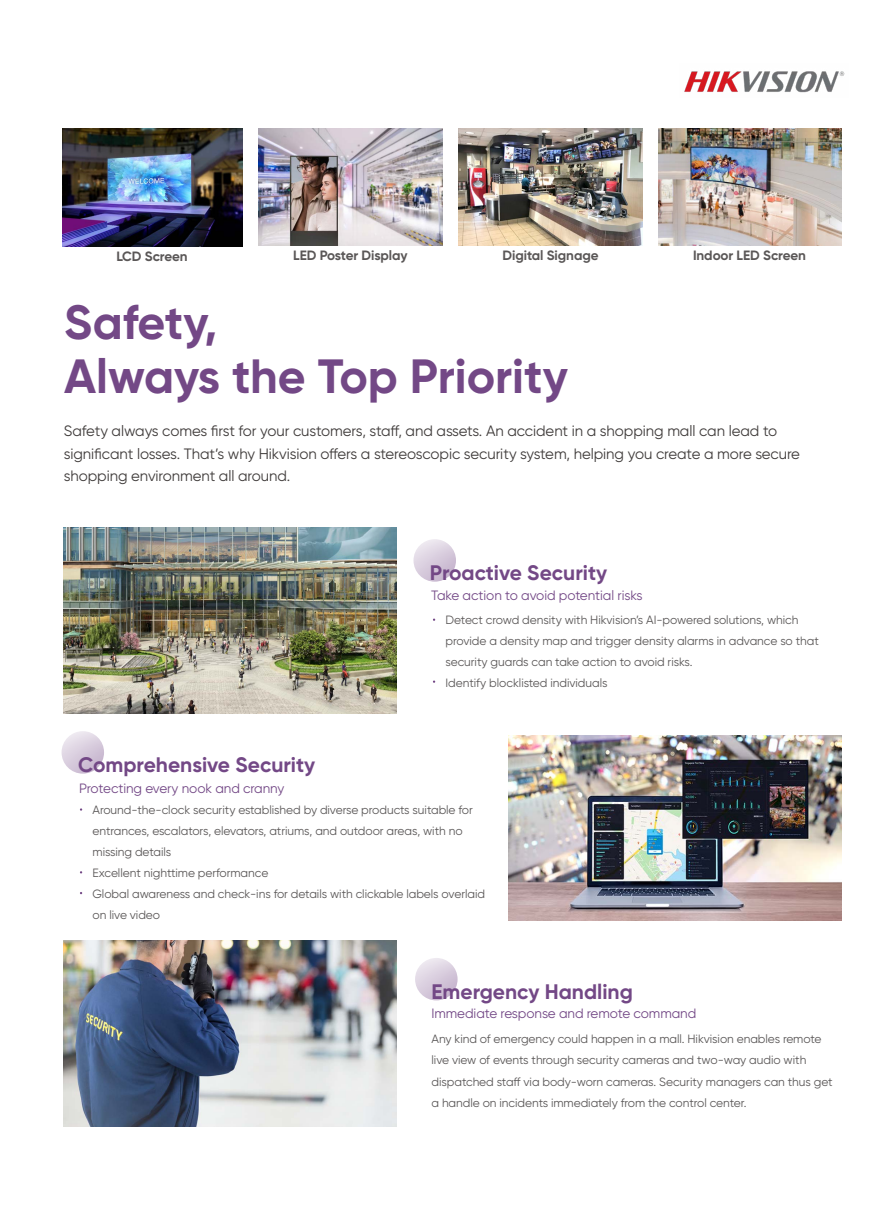
<style>
.page{position:relative;width:893px;height:1212px;background:#fff}
.page>*{position:absolute;margin:0;border:0;box-sizing:border-box;transform-origin:0 0}
.t1{font:700 48px/54px "Gilroy";color:#734886}
.t2{font:700 21px "Gilroy";color:#734886}
.t3{font:15px/22.5px "Gilroy";letter-spacing:-.005em;color:#3f3b3a}
.t4{font:13.5px "Gilroy";letter-spacing:-.005em;color:#734886}
.t5{font:700 13.5px "Gilroy";letter-spacing:-.005em;color:#5a5757}
.t6{font:12px/21px "Gilroy";letter-spacing:-.005em;color:#5a5757}
</style>
<div class="page">
<svg style="left:413px;top:539px;width:43px;height:43px"></svg>
<svg style="left:62px;top:731px;width:42px;height:43px"></svg>
<svg style="left:415px;top:958px;width:43px;height:42px"></svg>
<img style="left:64px;top:528px;width:333px;height:185px">
<img style="left:509px;top:735px;width:333px;height:186px">
<img style="left:64px;top:941px;width:333px;height:185px">
<img style="left:62px;top:128px;width:181px;height:118px">
<img style="left:258px;top:128px;width:184px;height:117px">
<img style="left:458px;top:128px;width:184px;height:117px">
<img style="left:658px;top:128px;width:184px;height:117px">
<img style="left:684px;top:71px;width:161px;height:22px">
<p class="t5" style="left:116px;top:248px;width:73px">LCD Screen</p>
<p class="t5" style="left:293px;top:247px;width:116px">LED Poster Display</p>
<p class="t5" style="left:503px;top:247px;width:98px">Digital Signage</p>
<p class="t5" style="left:693px;top:247px;width:114px">Indoor LED Screen</p>
<h1 class="t1" style="left:64px;top:295px;width:505px">Safety,<br>Always the Top Priority</h1>
<p class="t3" style="left:64px;top:420px;width:738px">Safety always comes first for your customers, staff, and assets. An accident in a shopping mall can lead to significant losses. That’s why Hikvision offers a stereoscopic security system, helping you create a more secure shopping environment all around.</p>
<h2 class="t2" style="left:430px;top:560px;width:179px">Proactive Security</h2>
<p class="t4" style="left:431px;top:586px;width:213px">Take action to avoid potential risks</p>
<h2 class="t2" style="left:78px;top:752px;width:239px">Comprehensive Security</h2>
<p class="t4" style="left:79px;top:779px;width:207px">Protecting every nook and cranny</p>
<p class="t6" style="left:446px;top:609px;width:375px">Detect crowd density with Hikvision’s AI-powered solutions, which provide a density map and trigger density alarms in advance so that security guards can take action to avoid risks.<br>Identify blocklisted individuals</p>
<p class="t6" style="left:93px;top:799px;width:394px">Around-the-clock security established by diverse products suitable for entrances, escalators, elevators, atriums, and outdoor areas, with no missing details<br>Excellent nighttime performance<br>Global awareness and check-ins for details with clickable labels overlaid on live video</p>
<h2 class="t2" style="left:431px;top:979px;width:203px">Emergency Handling</h2>
<p class="t4" style="left:431px;top:1005px;width:266px">Immediate response and remote command</p>
<p class="t6" style="left:431px;top:1029px;width:403px">Any kind of emergency could happen in a mall. Hikvision enables remote live view of events through security cameras and two-way audio with dispatched staff via body-worn cameras. Security managers can thus get a handle on incidents immediately from the control center.</p>
</div>
